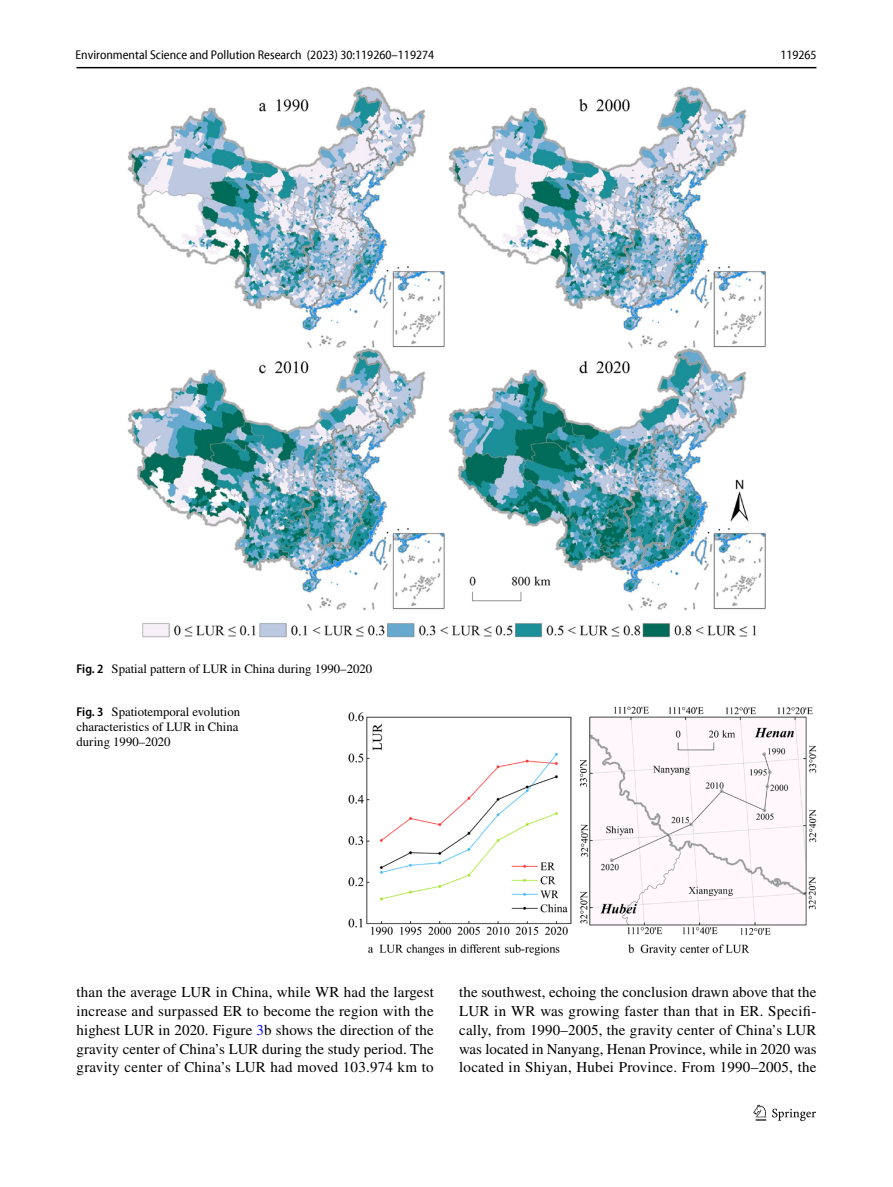
<style>
.page{position:relative;width:893px;height:1187px;background:#fff}
.page>*{position:absolute;margin:0;border:0;box-sizing:border-box;transform-origin:0 0}
.t1{font:15px/18.8px "STIX";letter-spacing:.015em;color:#000;text-align:justify}
.t2{font:12.75px/15px "STIX";color:#000}
.t3{font:semi-condensed 12.75px "Myriad Pro Unic";color:#000}
.s1{font-family:"Myriad Pro";font-weight:600;font-stretch:semi-condensed}
.s2{color:#00f}
</style>
<div class="page">
<hr style="left:77px;top:67px;width:739px;height:1px;background:#000">
<img style="left:128px;top:87px;width:637px;height:550px">
<img style="left:349px;top:706px;width:467px;height:249px">
<svg style="left:753px;top:1104px;width:13px;height:16px"></svg>
<svg style="left:772px;top:1108px;width:44px;height:12px"></svg>
<p class="t3" style="left:76px;top:50px;width:360px">Environmental Science and Pollution Research (2023) 30:119260–119274</p>
<p class="t3" style="left:780px;top:50px;width:38px">119265</p>
<p class="t2" style="left:77px;top:661px;width:297px"><span class="s1">Fig. 2</span> Spatial pattern of LUR in China during 1990–2020</p>
<p class="t2" style="left:77px;top:704px;width:165px"><span class="s1">Fig. 3</span> Spatiotemporal evolution characteristics of LUR in China during 1990–2020</p>
<p class="t1" style="left:77px;top:983px;width:359px">than the average LUR in China, while WR had the largest increase and surpassed ER to become the region with the highest LUR in 2020. Figure <span class="s2">3</span>b shows the direction of the gravity center of China’s LUR during the study period. The gravity center of China’s LUR had moved 103.974 km to</p>
<p class="t1" style="left:459px;top:983px;width:359px">the southwest, echoing the conclusion drawn above that the LUR in WR was growing faster than that in ER. Specifi&shy;cally, from 1990–2005, the gravity center of China’s LUR was located in Nanyang, Henan Province, while in 2020 was located in Shiyan, Hubei Province. From 1990–2005, the</p>
</div>
